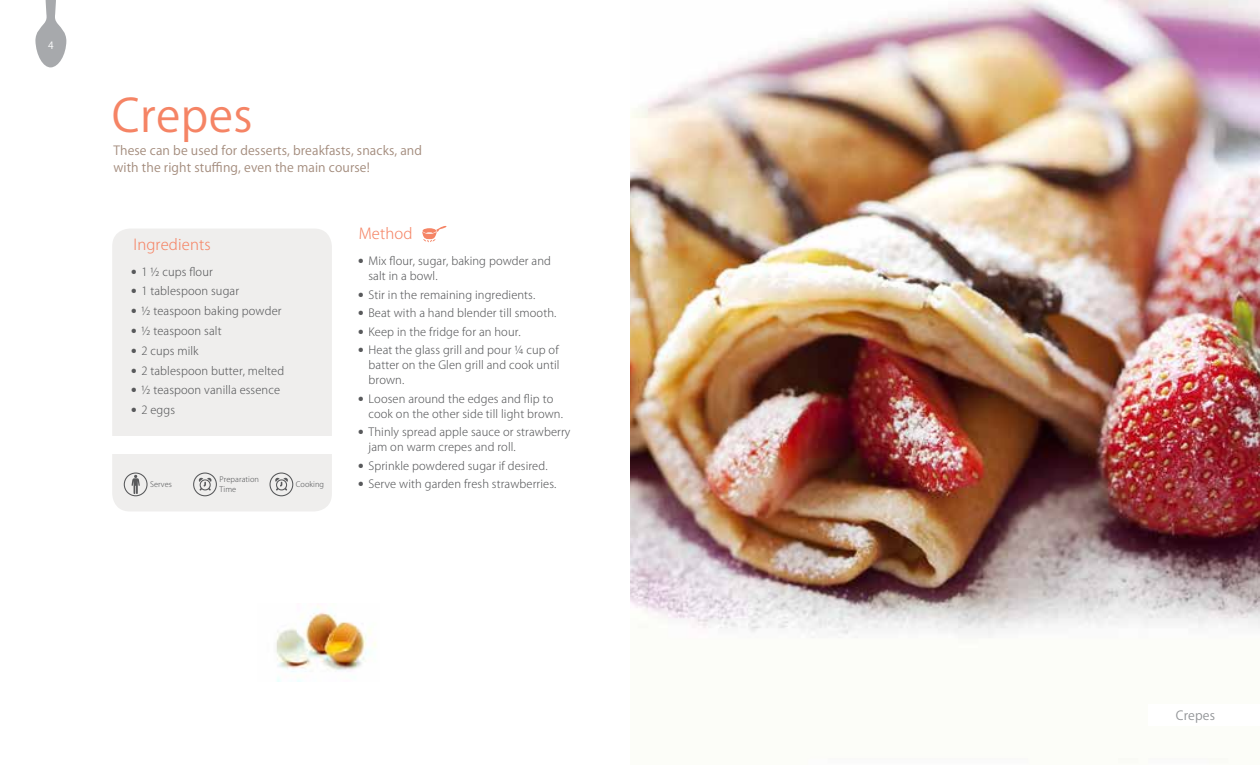
<style>
.page{position:relative;width:1260px;height:765px;background:#fff}
.page>*{position:absolute;margin:0;border:0;box-sizing:border-box;transform-origin:0 0}
.t1{font:45px "Koz Go Pr 6 N";letter-spacing:.01em;color:#f58465}
.t2{font:300 15px "Koz Go Pr 6 N";letter-spacing:.01em;color:#f58465}
.t3{font:12.5px/16.2px "Koz Go Pr 6 N";letter-spacing:.01em;color:#a38b7c}
.t4{font:12.5px "Koz Go Pr 6 N";letter-spacing:.01em;color:#939598}
.t5{font:300 11.25px/19.8px "Koz Go Pr 6 N";letter-spacing:.01em;color:#58595b}
.t6{font:10px "Koz Go Pr 6 N";color:#fff}
.t7{font:300 7.5px/10px "Koz Go Pro";letter-spacing:.01em;color:#58595b}
</style>
<div class="page">
<svg style="left:35px;top:0;width:31px;height:68px"></svg>
<img style="left:630px;top:0;width:630px;height:638px">
<div style="left:112px;top:229px;width:220px;height:282px;background:#efeeed;border-radius:18px"></div>
<div style="left:112px;top:436px;width:220px;height:18px;background:#fff"></div>
<svg style="left:422px;top:226px;width:25px;height:16px"></svg>
<svg style="left:124px;top:473px;width:24px;height:23px"></svg>
<svg style="left:193px;top:473px;width:24px;height:23px"></svg>
<svg style="left:270px;top:473px;width:23px;height:23px"></svg>
<img style="left:276px;top:605px;width:100px;height:77px">
<p class="t6" style="left:48px;top:40px;width:7px">4</p>
<h1 class="t1" style="left:112px;top:90px;width:142px">Crepes</h1>
<p class="t3" style="left:113px;top:143px;width:310px">These can be used for desserts, breakfasts, snacks, and with the right stuffing, even the main course!</p>
<h2 class="t2" style="left:134px;top:236px;width:79px">Ingredients</h2>
<p class="t5" style="left:141px;top:262px;width:144px">1 ½ cups flour<br>1 tablespoon sugar<br>½ teaspoon baking powder ½ teaspoon salt<br>2 cups milk<br>2 tablespoon butter, melted ½ teaspoon vanilla essence<br>2 eggs</p>
<p class="t7" style="left:150px;top:480px;width:23px">Serves</p>
<p class="t7" style="left:220px;top:475px;width:41px">Preparation<br>Time</p>
<p class="t7" style="left:296px;top:480px;width:30px">Cooking</p>
<h2 class="t2" style="left:359px;top:225px;width:55px">Method</h2>
<p class="t5" style="left:369px;top:254px;width:184px;line-height:15px">Mix flour, sugar, baking powder and salt in a bowl.</p>
<p class="t5" style="left:369px;top:285px;width:192px;line-height:18.5px">Stir in the remaining ingredients.<br>Beat with a hand blender till smooth.<br>Keep in the fridge for an hour.<br>Heat the glass grill and pour ¼ cup of</p>
<p class="t5" style="left:369px;top:358px;width:192px;line-height:15px">batter on the Glen grill and cook until brown.</p>
<p class="t5" style="left:369px;top:391px;width:196px;line-height:15px">Loosen around the edges and flip to cook on the other side till light brown.</p>
<p class="t5" style="left:369px;top:425px;width:203px;line-height:15px">Thinly spread apple sauce or strawberry jam on warm crepes and roll.</p>
<p class="t5" style="left:369px;top:457px;width:189px;line-height:18.5px">Sprinkle powdered sugar if desired.<br>Serve with garden fresh strawberries.</p>
<p class="t4" style="left:1176px;top:708px;width:41px">Crepes</p>
</div>
